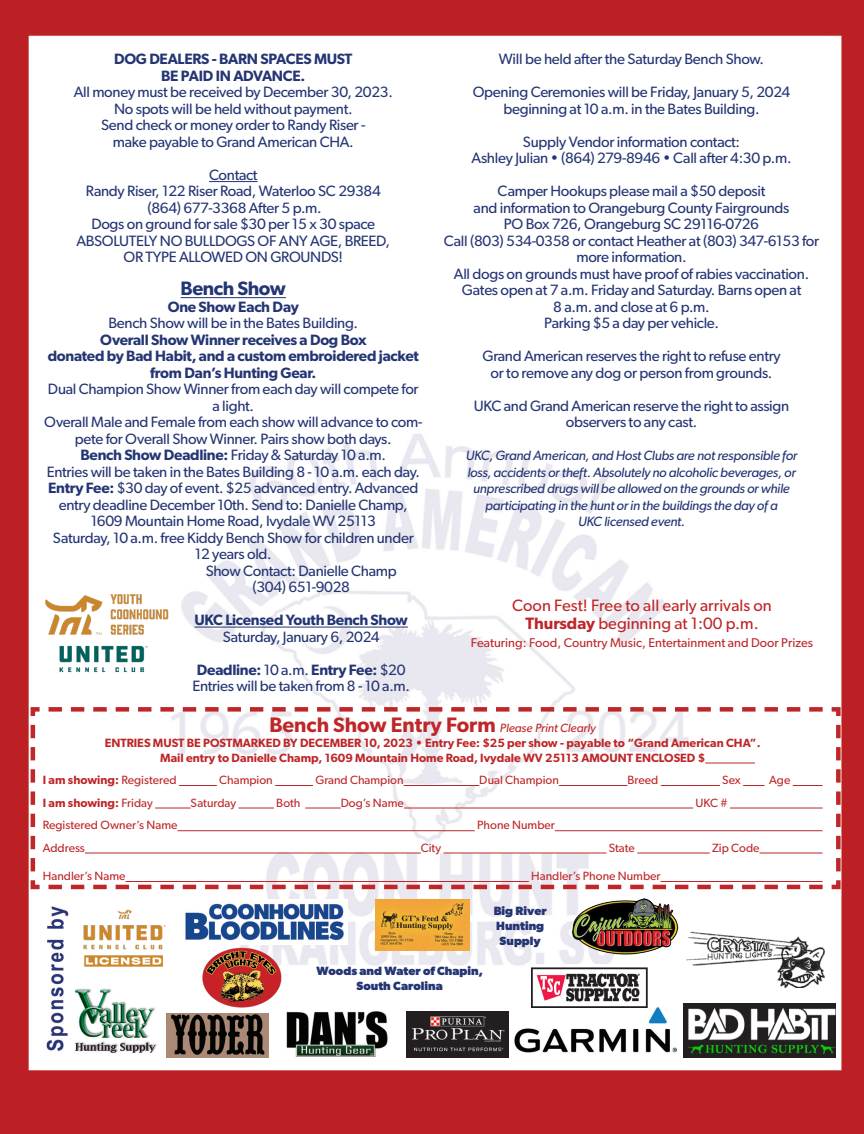
<style>
.page{position:relative;width:864px;height:1134px;background:#fff}
.page>*{position:absolute;margin:0;border:0;box-sizing:border-box;transform-origin:0 0}
.t1{font:600 21px "Gibson";color:#be2628}
.t2{font:600 19.5px "Gibson";letter-spacing:-.02em;color:#243574}
.t3{font:16.5px "Gibson";color:#be2628}
.t4{font:15px/16.5px "Gibson";letter-spacing:-.02em;color:#243574;text-align:center}
.t5{font:600 15px "Gibson";letter-spacing:-.02em;color:#243574}
.t6{font:italic 13.5px/16.5px "Gibson";letter-spacing:-.02em;color:#243574;text-align:center}
.t7{font:12.75px "Gibson";color:#be2628}
.t8{font:600 12px "Gibson";color:#be2628}
.t9{font:12px "Gibson";color:#be2628}
.t10{font:700 12px/15px "Gibson";color:#243574;text-align:center}
.s1{font-weight:600}
.s2{font-weight:400}
.s3{font-weight:400;font-style:italic;font-size:12px}
</style>
<div class="page">
<img style="left:0;top:0;width:864px;height:1134px">
<hr style="left:209px;top:181px;width:49px;height:1px;background:#243574">
<hr style="left:181px;top:297px;width:105px;height:1px;background:#243574">
<hr style="left:195px;top:627px;width:213px;height:1px;background:#243574">
<img style="left:199px;top:945px;width:85px;height:65px">
<img style="left:282px;top:1012px;width:110px;height:44px">
<img style="left:167px;top:1013px;width:101px;height:45px">
<img style="left:376px;top:899px;width:93px;height:51px">
<img style="left:407px;top:1011px;width:101px;height:47px">
<img style="left:69px;top:987px;width:91px;height:71px">
<img style="left:180px;top:899px;width:168px;height:45px">
<img style="left:31px;top:567px;width:148px;height:123px">
<img style="left:513px;top:1006px;width:166px;height:48px">
<svg style="left:28px;top:705px;width:815px;height:186px"></svg>
<hr style="left:705px;top:763px;width:50px;height:1px;background:#be2628">
<hr style="left:179px;top:785px;width:38px;height:1px;background:#be2628">
<hr style="left:275px;top:785px;width:38px;height:1px;background:#be2628">
<hr style="left:404px;top:785px;width:75px;height:1px;background:#be2628">
<hr style="left:559px;top:785px;width:68px;height:1px;background:#be2628">
<hr style="left:661px;top:785px;width:59px;height:1px;background:#be2628">
<svg style="left:743px;top:785px;width:21px;height:1px"></svg>
<hr style="left:793px;top:785px;width:30px;height:1px;background:#be2628">
<hr style="left:155px;top:808px;width:36px;height:1px;background:#be2628">
<hr style="left:238px;top:808px;width:36px;height:1px;background:#be2628">
<hr style="left:305px;top:808px;width:36px;height:1px;background:#be2628">
<hr style="left:404px;top:808px;width:289px;height:1px;background:#be2628">
<hr style="left:730px;top:808px;width:93px;height:1px;background:#be2628">
<hr style="left:177px;top:830px;width:298px;height:1px;background:#be2628">
<hr style="left:555px;top:830px;width:268px;height:1px;background:#be2628">
<hr style="left:85px;top:853px;width:336px;height:1px;background:#be2628">
<hr style="left:444px;top:853px;width:162px;height:1px;background:#be2628">
<hr style="left:637px;top:853px;width:73px;height:1px;background:#be2628">
<hr style="left:760px;top:853px;width:63px;height:1px;background:#be2628">
<hr style="left:126px;top:881px;width:403px;height:1px;background:#be2628">
<hr style="left:661px;top:881px;width:162px;height:1px;background:#be2628">
<img style="left:76px;top:892px;width:97px;height:92px">
<img style="left:570px;top:898px;width:109px;height:56px">
<img style="left:684px;top:931px;width:148px;height:57px">
<div style="left:684px;top:1003px;width:152px;height:55px;background:#231f20"></div>
<img style="left:688px;top:1007px;width:148px;height:47px">
<img style="left:529px;top:964px;width:119px;height:44px">
<p class="t5" style="left:114px;top:50px;width:240px">DOG DEALERS - BARN SPACES MUST</p>
<p class="t5" style="left:161px;top:67px;width:145px">BE PAID IN ADVANCE.</p>
<p class="t4" style="left:74px;top:84px;width:321px">All money must be received by December 30, 2023.</p>
<p class="t4" style="left:114px;top:100px;width:240px">No spots will be held without payment.</p>
<p class="t4" style="left:101px;top:117px;width:266px">Send check or money order to Randy Riser -</p>
<p class="t4" style="left:113px;top:133px;width:242px">make payable to Grand American CHA.</p>
<p class="t4" style="left:209px;top:166px;width:50px">Contact</p>
<p class="t4" style="left:86px;top:183px;width:297px">Randy Riser, 122 Riser Road, Waterloo SC 29384</p>
<p class="t4" style="left:148px;top:199px;width:176px">(864) 677-3368 After 5 p.m.</p>
<p class="t4" style="left:91px;top:216px;width:285px">Dogs on ground for sale $30 per 15 x 30 space</p>
<p class="t4" style="left:76px;top:232px;width:315px">ABSOLUTELY NO BULLDOGS OF ANY AGE, BREED,</p>
<p class="t4" style="left:124px;top:249px;width:221px">OR TYPE ALLOWED ON GROUNDS!</p>
<p class="t2" style="left:181px;top:277px;width:107px">Bench Show</p>
<p class="t5" style="left:168px;top:298px;width:133px">One Show Each Day</p>
<p class="t4" style="left:108px;top:315px;width:251px">Bench Show will be in the Bates Building.</p>
<p class="t5" style="left:100px;top:331px;width:268px">Overall Show Winner receives a Dog Box</p>
<p class="t5" style="left:48px;top:347px;width:373px">donated by Bad Habit, and a custom embroidered jacket</p>
<p class="t5" style="left:150px;top:364px;width:168px">from Dan’s Hunting Gear.</p>
<p class="t4" style="left:48px;top:381px;width:372px">Dual Champion Show Winner from each day will compete for a light.</p>
<p class="t4" style="left:44px;top:414px;width:380px">Overall Male and Female from each show will advance to com&shy;pete for Overall Show Winner. Pairs show both days.</p>
<p class="t4" style="left:81px;top:447px;width:307px"><span class="s1">Bench Show Deadline:</span> Friday &amp; Saturday 10 a.m.</p>
<p class="t4" style="left:47px;top:463px;width:375px">Entries will be taken in the Bates Building 8 - 10 a.m. each day.</p>
<p class="t4" style="left:48px;top:480px;width:372px"><span class="s1">Entry Fee:</span> $30 day of event. $25 advanced entry. Advanced entry deadline December 10th. Send to: Danielle Champ,<br>1609 Mountain Home Road, Ivydale WV 25113</p>
<p class="t4" style="left:53px;top:529px;width:362px">Saturday, 10 a.m. free Kiddy Bench Show for children under</p>
<p class="t4" style="left:195px;top:546px;width:78px">12 years old.</p>
<p class="t4" style="left:206px;top:562px;width:193px">Show Contact: Danielle Champ</p>
<p class="t4" style="left:252px;top:579px;width:99px">(304) 651-9028</p>
<p class="t5" style="left:195px;top:611px;width:215px">UKC Licensed Youth Bench Show</p>
<p class="t4" style="left:223px;top:628px;width:159px">Saturday, January 6, 2024</p>
<p class="t5" style="left:197px;top:661px;width:210px">Deadline: <span class="s2">10 a.m.</span> Entry Fee: <span class="s2">$20</span></p>
<p class="t4" style="left:192px;top:678px;width:219px">Entries will be taken from 8 - 10 a.m.</p>
<p class="t4" style="left:499px;top:51px;width:267px">Will be held after the Saturday Bench Show.</p>
<p class="t4" style="left:473px;top:84px;width:319px">Opening Ceremonies will be Friday, January 5, 2024</p>
<p class="t4" style="left:503px;top:100px;width:258px">beginning at 10 a.m. in the Bates Building.</p>
<p class="t4" style="left:523px;top:133px;width:219px">Supply Vendor information contact:</p>
<p class="t4" style="left:472px;top:150px;width:322px">Ashley Julian • (864) 279-8946 • Call after 4:30 p.m.</p>
<p class="t4" style="left:498px;top:183px;width:269px">Camper Hookups please mail a $50 deposit</p>
<p class="t4" style="left:474px;top:199px;width:317px">and information to Orangeburg County Fairgrounds</p>
<p class="t4" style="left:504px;top:216px;width:257px">PO Box 726, Orangeburg SC 29116-0726</p>
<p class="t4" style="left:444px;top:232px;width:377px">Call (803) 534-0358 or contact Heather at (803) 347-6153 for more information.</p>
<p class="t4" style="left:454px;top:265px;width:357px">All dogs on grounds must have proof of rabies vaccination.</p>
<p class="t4" style="left:462px;top:282px;width:341px">Gates open at 7 a.m. Friday and Saturday. Barns open at</p>
<p class="t4" style="left:553px;top:298px;width:158px">8 a.m. and close at 6 p.m.</p>
<p class="t4" style="left:544px;top:315px;width:176px">Parking $5 a day per vehicle.</p>
<p class="t4" style="left:482px;top:348px;width:300px">Grand American reserves the right to refuse entry</p>
<p class="t4" style="left:491px;top:364px;width:283px">or to remove any dog or person from grounds.</p>
<p class="t4" style="left:474px;top:397px;width:317px">UKC and Grand American reserve the right to assign</p>
<p class="t4" style="left:566px;top:414px;width:133px">observers to any cast.</p>
<p class="t6" style="left:466px;top:447px;width:333px">UKC, Grand American, and Host Clubs are not responsible for</p>
<p class="t6" style="left:467px;top:464px;width:330px">loss, accidents or theft. Absolutely no alcoholic beverages, or unprescribed drugs will be allowed on the grounds or while participating in the hunt or in the buildings the day of a</p>
<p class="t6" style="left:578px;top:513px;width:108px">UKC licensed event.</p>
<p class="t3" style="left:512px;top:596px;width:261px">Coon Fest! Free to all early arrivals on</p>
<p class="t3" style="left:525px;top:614px;width:235px"><span class="s1">Thursday</span> beginning at 1:00 p.m.</p>
<p class="t7" style="left:471px;top:635px;width:344px">Featuring: Food, Country Music, Entertainment and Door Prizes</p>
<p class="t1" style="left:270px;top:712px;width:328px">Bench Show Entry Form <span class="s3">Please Print Clearly</span></p>
<p class="t8" style="left:105px;top:735px;width:657px">ENTRIES MUST BE POSTMARKED BY DECEMBER 10, 2023 • Entry Fee: $25 per show - payable to “Grand American CHA”.</p>
<p class="t8" style="left:160px;top:750px;width:547px">Mail entry to Danielle Champ, 1609 Mountain Home Road, Ivydale WV 25113 AMOUNT ENCLOSED $</p>
<p class="t8" style="left:43px;top:773px;width:135px">I am showing: <span class="s2">Registered</span></p>
<p class="t9" style="left:219px;top:773px;width:55px">Champion</p>
<p class="t9" style="left:315px;top:773px;width:90px">Grand Champion</p>
<p class="t9" style="left:479px;top:773px;width:81px">Dual Champion</p>
<p class="t9" style="left:627px;top:773px;width:33px">Breed</p>
<p class="t9" style="left:722px;top:773px;width:20px">Sex</p>
<p class="t9" style="left:769px;top:773px;width:23px">Age</p>
<p class="t8" style="left:43px;top:795px;width:112px">I am showing: <span class="s2">Friday</span></p>
<p class="t9" style="left:191px;top:795px;width:47px">Saturday</p>
<p class="t9" style="left:276px;top:795px;width:26px">Both</p>
<p class="t9" style="left:341px;top:795px;width:65px">Dog’s Name</p>
<p class="t9" style="left:696px;top:795px;width:34px">UKC #</p>
<p class="t9" style="left:43px;top:818px;width:136px">Registered Owner’s Name</p>
<p class="t9" style="left:477px;top:818px;width:79px">Phone Number</p>
<p class="t9" style="left:43px;top:840px;width:44px">Address</p>
<p class="t9" style="left:421px;top:840px;width:22px">City</p>
<p class="t9" style="left:609px;top:840px;width:28px">State</p>
<p class="t9" style="left:712px;top:840px;width:49px">Zip Code</p>
<p class="t9" style="left:43px;top:869px;width:84px">Handler’s Name</p>
<p class="t9" style="left:531px;top:869px;width:131px">Handler’s Phone Number</p>
<p class="t10" style="left:317px;top:963px;width:168px">Woods and Water of Chapin,<br>South Carolina</p>
<p class="t10" style="left:494px;top:903px;width:55px;text-align:left">Big River<br>Hunting</p>
<p class="t10" style="left:500px;top:933px;width:43px">Supply</p>
</div>
